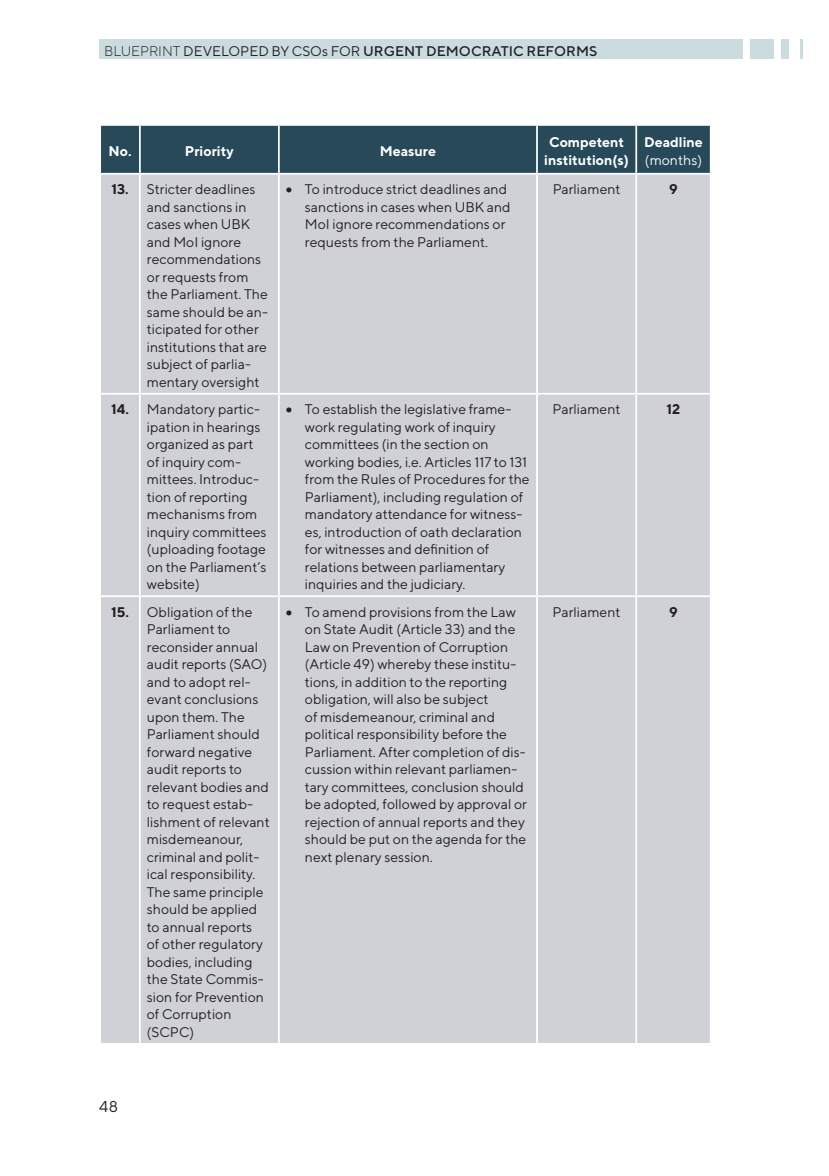
<style>
.page{position:relative;width:829px;height:1176px;background:#fff}
.page>*{position:absolute;margin:0;border:0;box-sizing:border-box;transform-origin:0 0}
.t1{font:15.75px "TT Norms";color:#231f20}
.t2{font:14px/17.5px "TT Norms";color:#231f20}
.t3{font:500 14px "TT Norms";color:#231f20}
.t4{font:700 14px/17.5px "TT Norms";color:#fff;text-align:center}
.t5{font:14px "TT Norms";color:#fff}
.t6{font:700 14px "TT Norms";color:#231f20}
.s1{font-weight:300}
.s2{font-weight:400}
.s3{font-weight:700}
</style>
<div class="page">
<div style="left:99px;top:39px;width:643px;height:20px;background:#cbdce0"></div>
<div style="left:750px;top:39px;width:23px;height:20px;background:#cbdce0"></div>
<div style="left:781px;top:39px;width:8px;height:20px;background:#cbdce0"></div>
<hr style="left:800px;top:39px;width:2px;height:20px;background:#cbdce0">
<div style="left:101px;top:126px;width:608px;height:47px;background:#274959"></div>
<div style="left:101px;top:175px;width:608px;height:868px;background:#cfd1d6"></div>
<hr style="left:139px;top:175px;width:2px;height:218px;background:#fff">
<hr style="left:278px;top:175px;width:2px;height:218px;background:#fff">
<hr style="left:536px;top:175px;width:1px;height:218px;background:#fff">
<hr style="left:635px;top:175px;width:2px;height:218px;background:#fff">
<hr style="left:99px;top:393px;width:41px;height:2px;background:#fff">
<hr style="left:140px;top:393px;width:139px;height:2px;background:#fff">
<hr style="left:139px;top:395px;width:2px;height:200px;background:#fff">
<hr style="left:279px;top:393px;width:258px;height:2px;background:#fff">
<hr style="left:278px;top:395px;width:2px;height:200px;background:#fff">
<hr style="left:537px;top:393px;width:99px;height:2px;background:#fff">
<hr style="left:536px;top:395px;width:1px;height:200px;background:#fff">
<hr style="left:636px;top:393px;width:75px;height:2px;background:#fff">
<hr style="left:635px;top:395px;width:2px;height:200px;background:#fff">
<hr style="left:99px;top:595px;width:41px;height:2px;background:#fff">
<hr style="left:140px;top:595px;width:139px;height:2px;background:#fff">
<hr style="left:139px;top:597px;width:2px;height:446px;background:#fff">
<hr style="left:279px;top:595px;width:258px;height:2px;background:#fff">
<hr style="left:278px;top:597px;width:2px;height:446px;background:#fff">
<hr style="left:537px;top:595px;width:99px;height:2px;background:#fff">
<hr style="left:536px;top:597px;width:1px;height:446px;background:#fff">
<hr style="left:636px;top:595px;width:75px;height:2px;background:#fff">
<hr style="left:635px;top:597px;width:2px;height:446px;background:#fff">
<hr style="left:139px;top:126px;width:2px;height:47px;background:#fff">
<hr style="left:278px;top:126px;width:2px;height:47px;background:#fff">
<hr style="left:536px;top:126px;width:1px;height:47px;background:#fff">
<hr style="left:635px;top:126px;width:2px;height:47px;background:#fff">
<p class="t3" style="left:104px;top:43px;width:494px"><span class="s1">BLUEPRINT</span> <span class="s2">DEVELOPED BY CSOs FOR</span> URGENT DEMOCRATIC REFORMS</p>
<p class="t4" style="left:108px;top:142px;width:25px">No.</p>
<p class="t4" style="left:185px;top:142px;width:50px">Priority</p>
<p class="t4" style="left:379px;top:142px;width:58px">Measure</p>
<p class="t4" style="left:544px;top:133px;width:86px">Competent institution(s)</p>
<p class="t4" style="left:644px;top:133px;width:60px">Deadline</p>
<p class="t5" style="left:645px;top:151px;width:59px">(months)</p>
<p class="t2" style="left:147px;top:180px;width:123px;text-indent:-35px"><span class="s3">13.</span> Stricter deadlines and sanctions in cases when UBK and MoI ignore recommendations or requests from the Parliament. The same should be an&shy;ticipated for other institutions that are subject of parlia&shy;mentary oversight</p>
<p class="t2" style="left:305px;top:180px;width:207px;text-indent:-19px">• To introduce strict deadlines and sanctions in cases when UBK and<br>MoI ignore recommendations or requests from the Parliament.</p>
<p class="t2" style="left:552px;top:180px;width:69px">Parliament</p>
<p class="t6" style="left:669px;top:180px;width:10px">9</p>
<p class="t2" style="left:147px;top:400px;width:121px;text-indent:-36px"><span class="s3">14.</span> Mandatory partic&shy;ipation in hearings organized as part of inquiry com&shy;mittees. Introduc&shy;tion of reporting mechanisms from inquiry committees (uploading footage on the Parliament’s website)</p>
<p class="t2" style="left:305px;top:400px;width:226px;text-indent:-19px">• To establish the legislative frame&shy;work regulating work of inquiry committees (in the section on working bodies, i.e. Articles 117 to 131 from the Rules of Procedures for the Parliament), including regulation of mandatory attendance for witness&shy;es, introduction of oath declaration for witnesses and definition of relations between parliamentary inquiries and the judiciary.</p>
<p class="t2" style="left:552px;top:400px;width:69px">Parliament</p>
<p class="t6" style="left:666px;top:400px;width:15px">12</p>
<p class="t2" style="left:147px;top:603px;width:124px;text-indent:-36px"><span class="s3">15.</span> Obligation of the<br>Parliament to reconsider annual audit reports (SAO) and to adopt rel&shy;evant conclusions upon them. The<br>Parliament should forward negative audit reports to relevant bodies and to request estab&shy;lishment of relevant misdemeanour, criminal and polit&shy;ical responsibility.<br>The same principle should be applied to annual reports<br>of other regulatory bodies, including the State Commis&shy;sion for Prevention of Corruption (SCPC)</p>
<p class="t2" style="left:305px;top:603px;width:223px;text-indent:-19px">• To amend provisions from the Law on State Audit (Article 33) and the Law on Prevention of Corruption (Article 49) whereby these institu&shy;tions, in addition to the reporting obligation, will also be subject<br>of misdemeanour, criminal and political responsibility before the Parliament. After completion of dis&shy;cussion within relevant parliamen&shy;tary committees, conclusion should be adopted, followed by approval or rejection of annual reports and they should be put on the agenda for the next plenary session.</p>
<p class="t2" style="left:552px;top:603px;width:69px">Parliament</p>
<p class="t6" style="left:669px;top:603px;width:10px">9</p>
<p class="t1" style="left:99px;top:1096px;width:20px">48</p>
</div>
